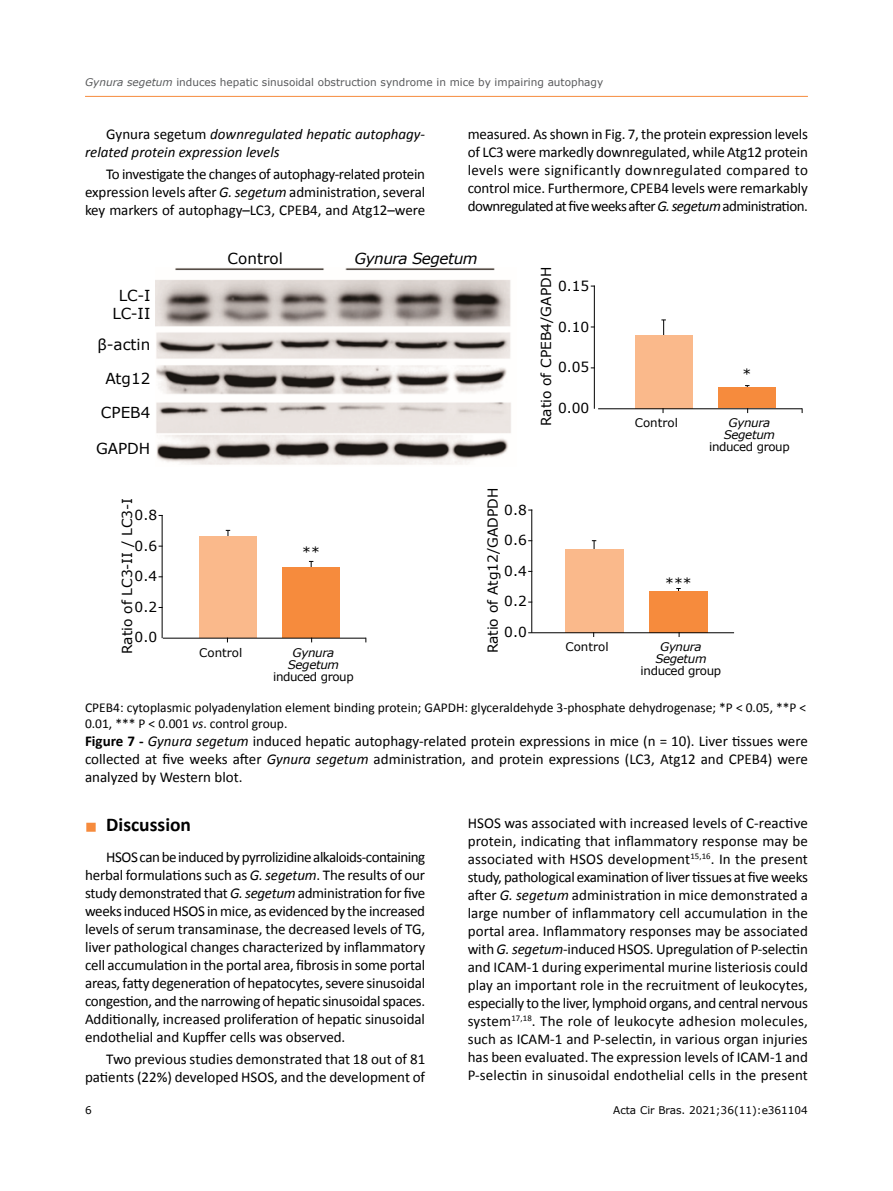
<style>
.page{position:relative;width:893px;height:1191px;background:#fff}
.page>*{position:absolute;margin:0;border:0;box-sizing:border-box;transform-origin:0 0}
.t1{font:700 19.5px "Calibri";color:#000}
.t2{font:15.15px/18.1px "Verdana";color:#000;text-align:center}
.t3{font:italic 15.15px "Verdana";letter-spacing:-.03em;color:#000}
.t4{font:15px/18px "Calibri";letter-spacing:-.005em;color:#000;text-align:justify}
.t5{font:italic 15px/18px "Calibri";color:#000}
.t6{font:13.8px "Verdana";color:#000}
.t7{font:13.5px/16.2px "Calibri";color:#000}
.t8{font:italic 11.85px/12px "Verdana";letter-spacing:-.03em;color:#000;text-align:center}
.t9{font:11.85px "Verdana";letter-spacing:-.03em;color:#000}
.t10{font:11.85px "Verdana";color:#000}
.t11{font:10.5px "Verdana";color:#58595b}
.t12{font:10.5px "Verdana";color:#000}
.s1{font-style:italic}
.s2{font-style:normal}
.s3{font-weight:700}
</style>
<div class="page">
<hr style="left:85px;top:96px;width:723px;height:1px;background:#f68b3d">
<svg style="left:309px;top:561px;width:4px;height:6px"></svg>
<svg style="left:592px;top:540px;width:4px;height:10px"></svg>
<svg style="left:661px;top:319px;width:5px;height:16px"></svg>
<svg style="left:226px;top:530px;width:4px;height:6px"></svg>
<div style="left:649px;top:591px;width:59px;height:41px;background:#f68b3d"></div>
<div style="left:718px;top:387px;width:58px;height:21px;background:#f68b3d"></div>
<div style="left:282px;top:567px;width:58px;height:70px;background:#f68b3d"></div>
<div style="left:565px;top:550px;width:58px;height:83px;background:#fab98b"></div>
<div style="left:635px;top:335px;width:57px;height:74px;background:#fab98b"></div>
<div style="left:199px;top:536px;width:58px;height:102px;background:#fab98b"></div>
<hr style="left:531px;top:509px;width:1px;height:124px;background:#000">
<hr style="left:594px;top:285px;width:1px;height:124px;background:#000">
<hr style="left:162px;top:515px;width:1px;height:123px;background:#000">
<hr style="left:528px;top:632px;width:206px;height:1px;background:#000">
<hr style="left:598px;top:408px;width:204px;height:1px;background:#000">
<hr style="left:163px;top:637px;width:203px;height:1px;background:#000">
<img style="left:156px;top:268px;width:355px;height:197px">
<div style="left:86px;top:822px;width:10px;height:9px;background:#f68b3d"></div>
<p class="t11" style="left:85px;top:75px;width:520px"><span class="s1">Gynura segetum</span> induces hepatic sinusoidal obstruction syndrome in mice by impairing autophagy</p>
<p class="t5" style="left:85px;top:124px;width:342px;text-indent:21px"><span class="s2">Gynura segetum</span> downregulated hepatic autophagy&shy;related protein expression levels</p>
<p class="t4" style="left:85px;top:165px;width:342px;text-indent:21px">To investigate the changes of autophagy-related protein expression levels after <span class="s1">G. segetum</span> administration, several key markers of autophagy–LC3, CPEB4, and Atg12–were</p>
<p class="t4" style="left:468px;top:124px;width:342px">measured. As shown in Fig. 7, the protein expression levels of LC3 were markedly downregulated, while Atg12 protein levels were significantly downregulated compared to control mice. Furthermore, CPEB4 levels were remarkably downregulated at five weeks after <span class="s1">G. segetum</span> administration.</p>
<p class="t2" style="left:112px;top:286px;width:39px">LC-I<br>LC-II</p>
<p class="t2" style="left:97px;top:336px;width:54px">β-actin</p>
<p class="t2" style="left:105px;top:369px;width:46px">Atg12</p>
<p class="t2" style="left:101px;top:403px;width:51px">CPEB4</p>
<p class="t2" style="left:96px;top:439px;width:56px">GAPDH</p>
<p class="t6" style="left:118px;top:654px;width:157px;rotate:-90deg">Ratio of LC3-II / LC3-I</p>
<p class="t6" style="left:135px;top:505px;width:24px">0.8</p>
<p class="t6" style="left:135px;top:536px;width:24px">0.6</p>
<p class="t6" style="left:135px;top:567px;width:24px">0.4</p>
<p class="t6" style="left:135px;top:597px;width:24px">0.2</p>
<p class="t6" style="left:135px;top:628px;width:24px">0.0</p>
<p class="t2" style="left:228px;top:249px;width:57px">Control</p>
<p class="t3" style="left:354px;top:248px;width:125px">Gynura Segetum</p>
<p class="t6" style="left:302px;top:542px;width:19px">**</p>
<p class="t10" style="left:199px;top:644px;width:45px">Control</p>
<p class="t8" style="left:288px;top:646px;width:53px">Gynura<br>Segetum</p>
<p class="t9" style="left:273px;top:668px;width:82px">induced group</p>
<p class="t6" style="left:483px;top:653px;width:167px;rotate:-90deg">Ratio of Atg12/GADPDH</p>
<p class="t6" style="left:504px;top:500px;width:24px">0.8</p>
<p class="t6" style="left:504px;top:531px;width:24px">0.6</p>
<p class="t6" style="left:504px;top:561px;width:24px">0.4</p>
<p class="t6" style="left:504px;top:592px;width:24px">0.2</p>
<p class="t6" style="left:504px;top:622px;width:24px">0.0</p>
<p class="t6" style="left:537px;top:426px;width:160px;rotate:-90deg">Ratio of CPEB4/GAPDH</p>
<p class="t6" style="left:558px;top:276px;width:33px">0.15</p>
<p class="t6" style="left:558px;top:317px;width:33px">0.10</p>
<p class="t6" style="left:558px;top:358px;width:33px">0.05</p>
<p class="t6" style="left:558px;top:398px;width:33px">0.00</p>
<p class="t6" style="left:743px;top:365px;width:10px">*</p>
<p class="t10" style="left:635px;top:415px;width:45px">Control</p>
<p class="t8" style="left:724px;top:417px;width:53px">Gynura<br>Segetum</p>
<p class="t9" style="left:709px;top:439px;width:82px">induced group</p>
<p class="t6" style="left:665px;top:573px;width:28px">***</p>
<p class="t10" style="left:565px;top:639px;width:45px">Control</p>
<p class="t8" style="left:655px;top:641px;width:53px">Gynura<br>Segetum</p>
<p class="t9" style="left:641px;top:663px;width:82px">induced group</p>
<p class="t7" style="left:85px;top:699px;width:723px">CPEB4: cytoplasmic polyadenylation element binding protein; GAPDH: glyceraldehyde 3-phosphate dehydrogenase; *P &lt; 0.05, **P &lt;<br>0.01, *** P &lt; 0.001 <span class="s1">vs</span>. control group.</p>
<p class="t4" style="left:85px;top:732px;width:724px"><span class="s3">Figure 7 -</span> <span class="s1">Gynura segetum</span> induced hepatic autophagy-related protein expressions in mice (n = 10). Liver tissues were collected at five weeks after <span class="s1">Gynura segetum</span> administration, and protein expressions (LC3, Atg12 and CPEB4) were analyzed by Western blot.</p>
<h1 class="t1" style="left:106px;top:811px;width:86px">Discussion</h1>
<p class="t4" style="left:85px;top:847px;width:342px;text-indent:21px">HSOS can be induced by pyrrolizidine alkaloids-containing herbal formulations such as <span class="s1">G. segetum</span>. The results of our study demonstrated that <span class="s1">G. segetum</span> administration for five weeks induced HSOS in mice, as evidenced by the increased levels of serum transaminase, the decreased levels of TG, liver pathological changes characterized by inflammatory cell accumulation in the portal area, fibrosis in some portal areas, fatty degeneration of hepatocytes, severe sinusoidal congestion, and the narrowing of hepatic sinusoidal spaces.<br>Additionally, increased proliferation of hepatic sinusoidal endothelial and Kupffer cells was observed.</p>
<p class="t4" style="left:85px;top:1050px;width:342px;text-align:right">Two previous studies demonstrated that 18 out of 81 patients (22%) developed HSOS, and the development of</p>
<p class="t4" style="left:468px;top:813px;width:342px">HSOS was associated with increased levels of C-reactive protein, indicating that inflammatory response may be associated with HSOS development<sup>15,16</sup>. In the present study, pathological examination of liver tissues at five weeks after <span class="s1">G. segetum</span> administration in mice demonstrated a large number of inflammatory cell accumulation in the portal area. Inflammatory responses may be associated with <span class="s1">G. segetum</span>-induced HSOS. Upregulation of P-selectin and ICAM-1 during experimental murine listeriosis could play an important role in the recruitment of leukocytes, especially to the liver, lymphoid organs, and central nervous system<sup>17,18</sup>. The role of leukocyte adhesion molecules, such as ICAM-1 and P-selectin, in various organ injuries has been evaluated. The expression levels of ICAM-1 and P-selectin in sinusoidal endothelial cells in the present</p>
<p class="t12" style="left:85px;top:1103px;width:8px">6</p>
<p class="t12" style="left:613px;top:1103px;width:196px">Acta Cir Bras. 2021;36(11):e361104</p>
</div>
